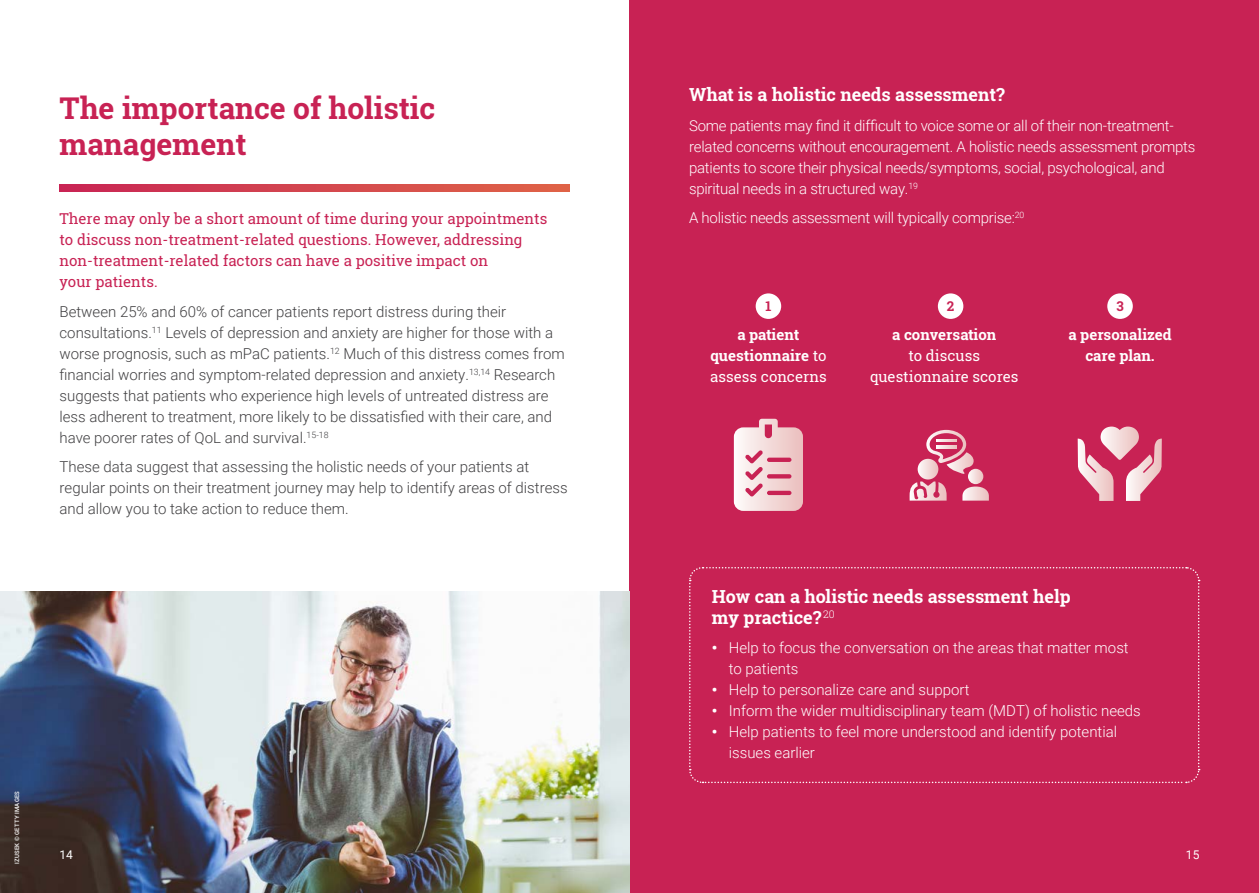
<style>
.page{position:relative;width:1259px;height:893px;background:#fff}
.page>*{position:absolute;margin:0;border:0;box-sizing:border-box;transform-origin:0 0}
.t1{font:700 30px/36px "Roboto Slab";color:#c82254}
.t2{font:700 18px/21px "Roboto Slab";color:#fff}
.t3{font:300 15px/21px "Roboto";color:#414042}
.t4{font:300 15px/21px "Roboto";letter-spacing:-.015em;color:#fff}
.t5{font:15px/21px "Roboto Slab";color:#c82254}
.t6{font:700 15px/21px "Roboto Slab";color:#fff;text-align:center}
.t7{font:15px/21px "Roboto Slab";color:#fff;text-align:center}
.t8{font:700 13.5px "Roboto Slab";color:#c82254}
.t9{font:12px "Roboto";color:#fff}
.t10{font:500 6px "Roboto";letter-spacing:.035em;color:#fff}
.s1{font-weight:400}
.s2{font-weight:900}
</style>
<div class="page">
<div style="left:629px;top:0;width:630px;height:893px;background:#c82254"></div>
<svg style="left:734px;top:419px;width:69px;height:92px"></svg>
<svg style="left:926px;top:430px;width:47px;height:44px"></svg>
<svg style="left:968px;top:469px;width:15px;height:15px"></svg>
<svg style="left:936px;top:439px;width:20px;height:3px"></svg>
<svg style="left:936px;top:446px;width:20px;height:2px"></svg>
<svg style="left:917px;top:459px;width:21px;height:20px"></svg>
<svg style="left:909px;top:481px;width:37px;height:20px"></svg>
<svg style="left:962px;top:486px;width:27px;height:15px"></svg>
<svg style="left:1077px;top:427px;width:84px;height:74px"></svg>
<img style="left:0;top:591px;width:629px;height:302px">
<svg style="left:60px;top:185px;width:510px;height:6px;background:#d3454e"></svg>
<svg style="left:689px;top:567px;width:511px;height:217px"></svg>
<div style="left:755px;top:293px;width:26px;height:26px;background:#fff;border-radius:50%"></div>
<div style="left:938px;top:293px;width:25px;height:26px;background:#fff;border-radius:50%"></div>
<div style="left:1107px;top:293px;width:25px;height:26px;background:#fff;border-radius:50%"></div>
<p class="t10" style="left:13px;top:864px;width:75px;rotate:-90deg">IZUSEK © GETTY IMAGES</p>
<h1 class="t1" style="left:60px;top:90px;width:377px">The importance of holistic management</h1>
<p class="t5" style="left:60px;top:208px;width:489px">There may only be a short amount of time during your appointments to discuss non-treatment-related questions. However, addressing non-treatment-related factors can have a positive impact on<br>your patients.</p>
<p class="t3" style="left:60px;top:300px;width:507px">Between 25% and 60% of cancer patients report distress during their consultations.<sup>11</sup> Levels of depression and anxiety are higher for those with a worse prognosis, such as mPaC patients.<sup>12</sup> Much of this distress comes from financial worries and symptom-related depression and anxiety.<sup>13,14</sup> Research suggests that patients who experience high levels of untreated distress are less adherent to treatment, more likely to be dissatisfied with their care, and have poorer rates of QoL and survival.<sup>15-18</sup></p>
<p class="t3" style="left:60px;top:456px;width:509px">These data suggest that assessing the holistic needs of your patients at regular points on their treatment journey may help to identify areas of distress and allow you to take action to reduce them.</p>
<p class="t2" style="left:689px;top:84px;width:317px">What is a holistic needs assessment?</p>
<p class="t4" style="left:689px;top:114px;width:508px">Some patients may find it difficult to voice some or all of their non-treatment&shy;related concerns without encouragement. A holistic needs assessment prompts patients to score their physical needs/symptoms, social, psychological, and spiritual needs in a structured way.<sup>19</sup></p>
<p class="t4" style="left:689px;top:207px;width:337px">A holistic needs assessment will typically comprise:<sup>20</sup></p>
<p class="t8" style="left:765px;top:297px;width:7px">1</p>
<p class="t8" style="left:947px;top:297px;width:9px">2</p>
<p class="t8" style="left:1116px;top:297px;width:9px">3</p>
<p class="t6" style="left:892px;top:324px;width:106px">a conversation</p>
<p class="t7" style="left:870px;top:345px;width:150px">to discuss questionnaire scores</p>
<p class="t6" style="left:710px;top:324px;width:118px">a patient questionnaire <span class="s1">to assess concerns</span></p>
<p class="t6" style="left:1068px;top:324px;width:105px">a personalized care plan.</p>
<p class="t2" style="left:712px;top:585px;width:360px">How can a holistic needs assessment help my practice? <sup>20</sup></p>
<p class="t4" style="left:729px;top:637px;width:401px;text-indent:-17px"><span class="s2">•</span> Help to focus the conversation on the areas that matter most to patients</p>
<p class="t4" style="left:712px;top:679px;width:259px"><span class="s2">•</span> Help to personalize care and support</p>
<p class="t4" style="left:712px;top:700px;width:430px"><span class="s2">•</span> Inform the wider multidisciplinary team (MDT) of holistic needs</p>
<p class="t4" style="left:729px;top:721px;width:390px;text-indent:-17px"><span class="s2">•</span> Help patients to feel more understood and identify potential issues earlier</p>
<p class="t9" style="left:60px;top:846px;width:15px">14</p>
<p class="t9" style="left:1186px;top:846px;width:15px">15</p>
</div>
